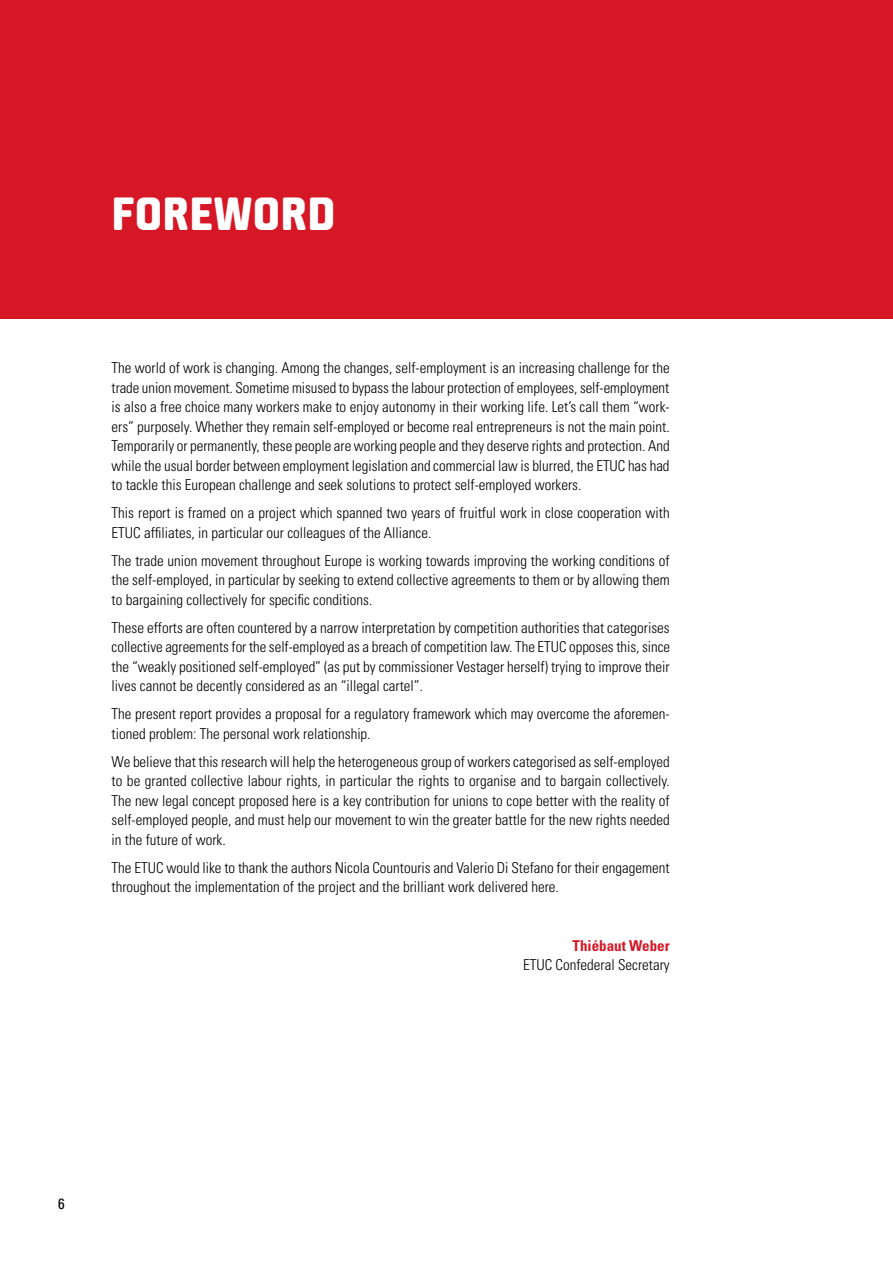
<style>
.page{position:relative;width:893px;height:1263px;background:#fff}
.page>*{position:absolute;margin:0;border:0;box-sizing:border-box;transform-origin:0 0}
.t1{font:45px "Fishmonger MB";color:#fff}
.t2{font:300 condensed 15px/19.5px "Univers";color:#000;text-align:justify}
.t3{font:700 condensed 15px "Univers";color:#d61726}
.t4{font:condensed 15px "Univers";color:#000}
</style>
<div class="page">
<div style="left:0;top:0;width:893px;height:319px;background:#d61726"></div>
<h1 class="t1" style="left:112px;top:186px;width:225px">FOREWORD</h1>
<p class="t2" style="left:112px;top:358px;width:560px">The world of work is changing. Among the changes, self-employment is an increasing challenge for the trade union movement. Sometime misused to bypass the labour protection of employees, self-employment is also a free choice many workers make to enjoy autonomy in their working life. Let’s call them “work&shy;ers” purposely. Whether they remain self-employed or become real entrepreneurs is not the main point.<br>Temporarily or permanently, these people are working people and they deserve rights and protection. And while the usual border between employment legislation and commercial law is blurred, the ETUC has had to tackle this European challenge and seek solutions to protect self-employed workers.</p>
<p class="t2" style="left:112px;top:503px;width:560px">This report is framed on a project which spanned two years of fruitful work in close cooperation with<br>ETUC affiliates, in particular our colleagues of the Alliance.</p>
<p class="t2" style="left:112px;top:550px;width:560px">The trade union movement throughout Europe is working towards improving the working conditions of the self-employed, in particular by seeking to extend collective agreements to them or by allowing them to bargaining collectively for specific conditions.</p>
<p class="t2" style="left:112px;top:617px;width:560px">These efforts are often countered by a narrow interpretation by competition authorities that categorises collective agreements for the self-employed as a breach of competition law. The ETUC opposes this, since the “weakly positioned self-employed” (as put by commissioner Vestager herself) trying to improve their lives cannot be decently considered as an “illegal cartel”.</p>
<p class="t2" style="left:112px;top:704px;width:560px">The present report provides a proposal for a regulatory framework which may overcome the aforemen&shy;tioned problem: The personal work relationship.</p>
<p class="t2" style="left:112px;top:751px;width:560px">We believe that this research will help the heterogeneous group of workers categorised as self-employed to be granted collective labour rights, in particular the rights to organise and to bargain collectively.<br>The new legal concept proposed here is a key contribution for unions to cope better with the reality of self-employed people, and must help our movement to win the greater battle for the new rights needed in the future of work.</p>
<p class="t2" style="left:112px;top:857px;width:559px">The ETUC would like to thank the authors Nicola Countouris and Valerio Di Stefano for their engagement throughout the implementation of the project and the brilliant work delivered here.</p>
<p class="t3" style="left:573px;top:936px;width:99px">Thiébaut Weber</p>
<p class="t2" style="left:523px;top:955px;width:148px">ETUC Confederal Secretary</p>
<p class="t4" style="left:58px;top:1194px;width:8px">6</p>
</div>
